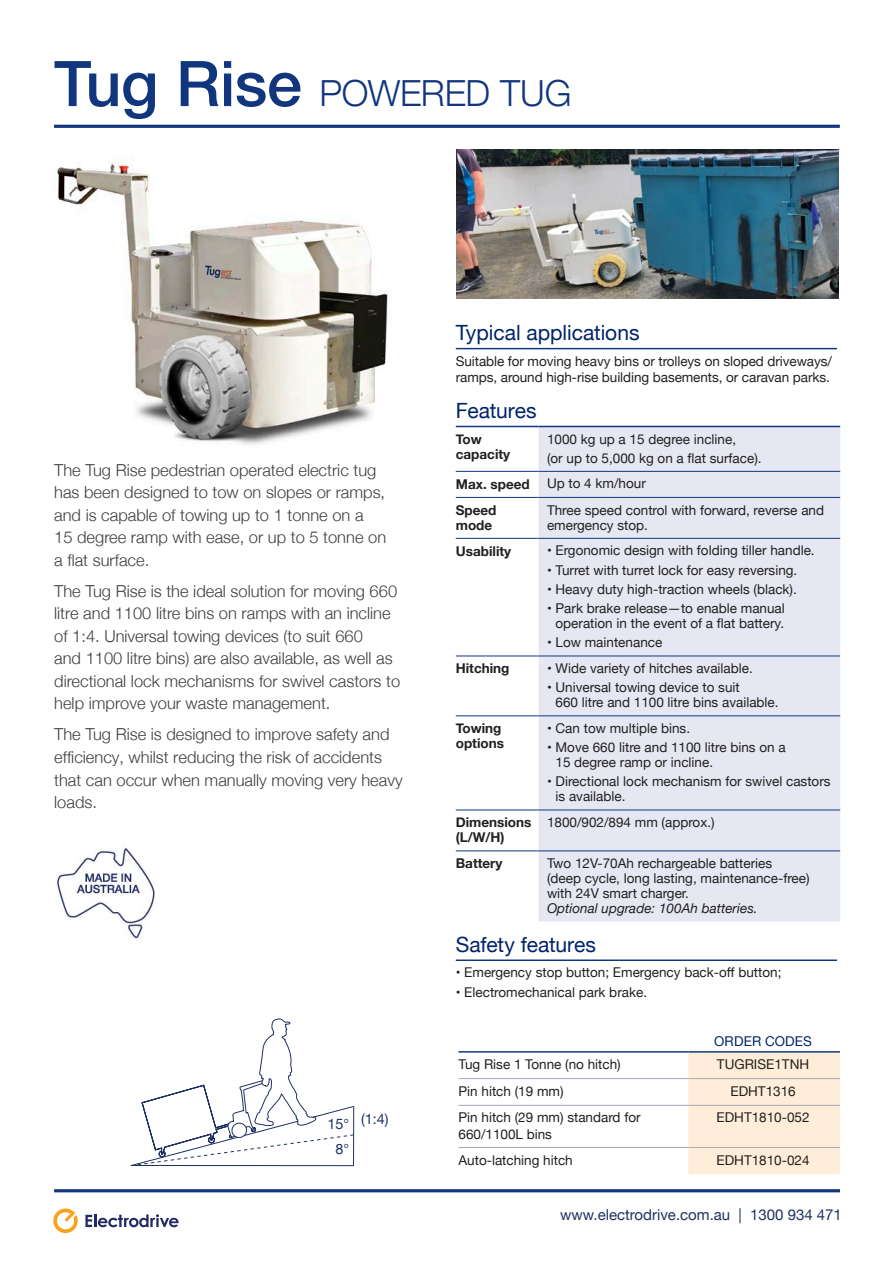
<style>
.page{position:relative;width:893px;height:1263px;background:#fff}
.page>*{position:absolute;margin:0;border:0;box-sizing:border-box;transform-origin:0 0}
.t1{font:300 36px "Helvetica Neue";letter-spacing:-.005em;color:#11367e}
.t2{font:21px "Helvetica Neue";color:#002369}
.t3{font:300 16.5px/22.5px "Helvetica Neue";color:#3e3e3f}
.t4{font:15px "Helvetica Neue";color:#1f3162}
.t5{font:14.4px "Helvetica Neue";color:#1f3162}
.t6{font:13.5px/15px "Helvetica Neue";color:#231f20}
.t7{font:700 13.5px/15px "Helvetica Neue";color:#231f20}
.t8{font:italic 13.5px "Helvetica Neue";color:#231f20}
.t9{font:13.5px "Helvetica Neue";letter-spacing:.01em;color:#002369}
.s1{font-weight:500;font-size:63px}
</style>
<div class="page">
<hr style="left:54px;top:125px;width:786px;height:3px;background:#11367e">
<hr style="left:54px;top:1189px;width:786px;height:3px;background:#11367e">
<div style="left:688px;top:1052px;width:152px;height:122px;background:#feeed9"></div>
<hr style="left:458px;top:1051px;width:230px;height:1px;background:#11367e">
<hr style="left:688px;top:1051px;width:152px;height:1px;background:#11367e">
<hr style="left:458px;top:1078px;width:230px;height:1px;background:#a8a6bb">
<hr style="left:688px;top:1078px;width:152px;height:1px;background:#a8a6bb">
<hr style="left:458px;top:1105px;width:230px;height:1px;background:#a8a6bb">
<hr style="left:688px;top:1105px;width:152px;height:1px;background:#a8a6bb">
<hr style="left:458px;top:1147px;width:230px;height:1px;background:#a8a6bb">
<hr style="left:688px;top:1147px;width:152px;height:1px;background:#a8a6bb">
<svg style="left:130px;top:1018px;width:225px;height:149px"></svg>
<hr style="left:456px;top:348px;width:381px;height:1px;background:#11367e">
<div style="left:538px;top:427px;width:302px;height:494px;background:#e5e8f2"></div>
<hr style="left:456px;top:656px;width:82px;height:1px;background:#11367e">
<hr style="left:538px;top:656px;width:302px;height:1px;background:#11367e">
<hr style="left:456px;top:716px;width:82px;height:1px;background:#11367e">
<hr style="left:538px;top:716px;width:302px;height:1px;background:#11367e">
<hr style="left:456px;top:810px;width:82px;height:1px;background:#11367e">
<hr style="left:538px;top:810px;width:302px;height:1px;background:#11367e">
<hr style="left:456px;top:851px;width:82px;height:1px;background:#11367e">
<hr style="left:538px;top:851px;width:302px;height:1px;background:#11367e">
<hr style="left:456px;top:426px;width:82px;height:1px;background:#11367e">
<hr style="left:538px;top:426px;width:302px;height:1px;background:#11367e">
<hr style="left:456px;top:471px;width:82px;height:1px;background:#11367e">
<hr style="left:538px;top:471px;width:302px;height:1px;background:#11367e">
<hr style="left:456px;top:497px;width:82px;height:1px;background:#11367e">
<hr style="left:538px;top:497px;width:302px;height:1px;background:#11367e">
<hr style="left:456px;top:538px;width:82px;height:1px;background:#11367e">
<hr style="left:538px;top:538px;width:302px;height:1px;background:#11367e">
<hr style="left:456px;top:959px;width:381px;height:2px;background:#11367e">
<img style="left:456px;top:150px;width:382px;height:148px">
<img style="left:57px;top:157px;width:331px;height:288px">
<img style="left:57px;top:846px;width:98px;height:93px">
<svg style="left:53px;top:1208px;width:25px;height:25px"></svg>
<svg style="left:85px;top:1214px;width:94px;height:13px"></svg>
<h1 class="t1" style="left:54px;top:64px;width:519px"><span class="s1">Tug Rise</span> POWERED TUG</h1>
<p class="t3" style="left:54px;top:458px;width:333px">The Tug Rise pedestrian operated electric tug has been designed to tow on slopes or ramps, and is capable of towing up to 1 tonne on a<br>15 degree ramp with ease, or up to 5 tonne on a flat surface.</p>
<p class="t3" style="left:54px;top:579px;width:347px">The Tug Rise is the ideal solution for moving 660 litre and 1100 litre bins on ramps with an incline of 1:4. Universal towing devices (to suit 660<br>and 1100 litre bins) are also available, as well as directional lock mechanisms for swivel castors to help improve your waste management.</p>
<p class="t3" style="left:54px;top:722px;width:350px">The Tug Rise is designed to improve safety and efficiency, whilst reducing the risk of accidents that can occur when manually moving very heavy loads.</p>
<p class="t5" style="left:328px;top:1109px;width:63px">15° (1:4)</p>
<p class="t5" style="left:336px;top:1139px;width:15px">8°</p>
<h2 class="t2" style="left:456px;top:317px;width:185px">Typical applications</h2>
<p class="t6" style="left:456px;top:353px;width:378px;line-height:16.5px">Suitable for moving heavy bins or trolleys on sloped driveways/ ramps, around high-rise building basements, or caravan parks.</p>
<h2 class="t2" style="left:456px;top:396px;width:82px">Features</h2>
<p class="t7" style="left:456px;top:432px;width:56px">Tow capacity</p>
<p class="t6" style="left:547px;top:430px;width:216px;line-height:19.2px">1000 kg up a 15 degree incline,<br>(or up to 5,000 kg on a flat surface).</p>
<p class="t7" style="left:456px;top:477px;width:75px">Max. speed</p>
<p class="t6" style="left:547px;top:477px;width:100px">Up to 4 km/hour</p>
<p class="t7" style="left:456px;top:503px;width:42px">Speed mode</p>
<p class="t6" style="left:547px;top:503px;width:279px">Three speed control with forward, reverse and emergency stop.</p>
<p class="t7" style="left:456px;top:544px;width:57px">Usability</p>
<p class="t6" style="left:547px;top:544px;width:269px">• Ergonomic design with folding tiller handle.</p>
<p class="t6" style="left:547px;top:563px;width:252px">• Turret with turret lock for easy reversing.</p>
<p class="t6" style="left:547px;top:582px;width:251px">• Heavy duty high-traction wheels (black).</p>
<p class="t6" style="left:547px;top:602px;width:239px;text-align:center">• Park brake release—to enable manual operation in the event of a flat battery.</p>
<p class="t6" style="left:547px;top:636px;width:117px">• Low maintenance</p>
<p class="t7" style="left:456px;top:661px;width:55px">Hitching</p>
<p class="t6" style="left:547px;top:661px;width:207px">• Wide variety of hitches available.</p>
<p class="t6" style="left:556px;top:681px;width:225px;text-indent:-9px">• Universal towing device to suit<br>660 litre and 1100 litre bins available.</p>
<p class="t7" style="left:456px;top:721px;width:50px">Towing options</p>
<p class="t6" style="left:547px;top:721px;width:145px">• Can tow multiple bins.</p>
<p class="t6" style="left:556px;top:741px;width:232px;text-indent:-9px">• Move 660 litre and 1100 litre bins on a<br>15 degree ramp or incline.</p>
<p class="t6" style="left:556px;top:775px;width:277px;text-indent:-9px">• Directional lock mechanism for swivel castors is available.</p>
<p class="t7" style="left:456px;top:815px;width:77px">Dimensions (L/W/H)</p>
<p class="t6" style="left:547px;top:815px;width:169px">1800/902/894 mm (approx.)</p>
<p class="t7" style="left:456px;top:856px;width:48px">Battery</p>
<p class="t6" style="left:547px;top:856px;width:264px">Two 12V-70Ah rechargeable batteries<br>(deep cycle, long lasting, maintenance-free) with 24V smart charger.</p>
<p class="t8" style="left:547px;top:898px;width:212px">Optional upgrade: 100Ah batteries.</p>
<h2 class="t2" style="left:456px;top:929px;width:142px">Safety features</h2>
<p class="t6" style="left:456px;top:966px;width:327px">• Emergency stop button; Emergency back-off button;</p>
<p class="t6" style="left:456px;top:985px;width:193px">• Electromechanical park brake.</p>
<p class="t9" style="left:714px;top:1031px;width:99px">ORDER CODES</p>
<p class="t6" style="left:458px;top:1057px;width:164px">Tug Rise 1 Tonne (no hitch)</p>
<p class="t6" style="left:717px;top:1057px;width:94px">TUGRISE1TNH</p>
<p class="t6" style="left:458px;top:1084px;width:107px">Pin hitch (19 mm)</p>
<p class="t6" style="left:730px;top:1084px;width:67px">EDHT1316</p>
<p class="t6" style="left:458px;top:1110px;width:184px;line-height:16.5px">Pin hitch (29 mm) standard for<br>660/1100L bins</p>
<p class="t6" style="left:716px;top:1111px;width:95px">EDHT1810-052</p>
<p class="t6" style="left:458px;top:1153px;width:116px">Auto-latching hitch</p>
<p class="t6" style="left:716px;top:1153px;width:95px">EDHT1810-024</p>
<p class="t4" style="left:560px;top:1204px;width:283px">www.electrodrive.com.au | 1300 934 471</p>
</div>
